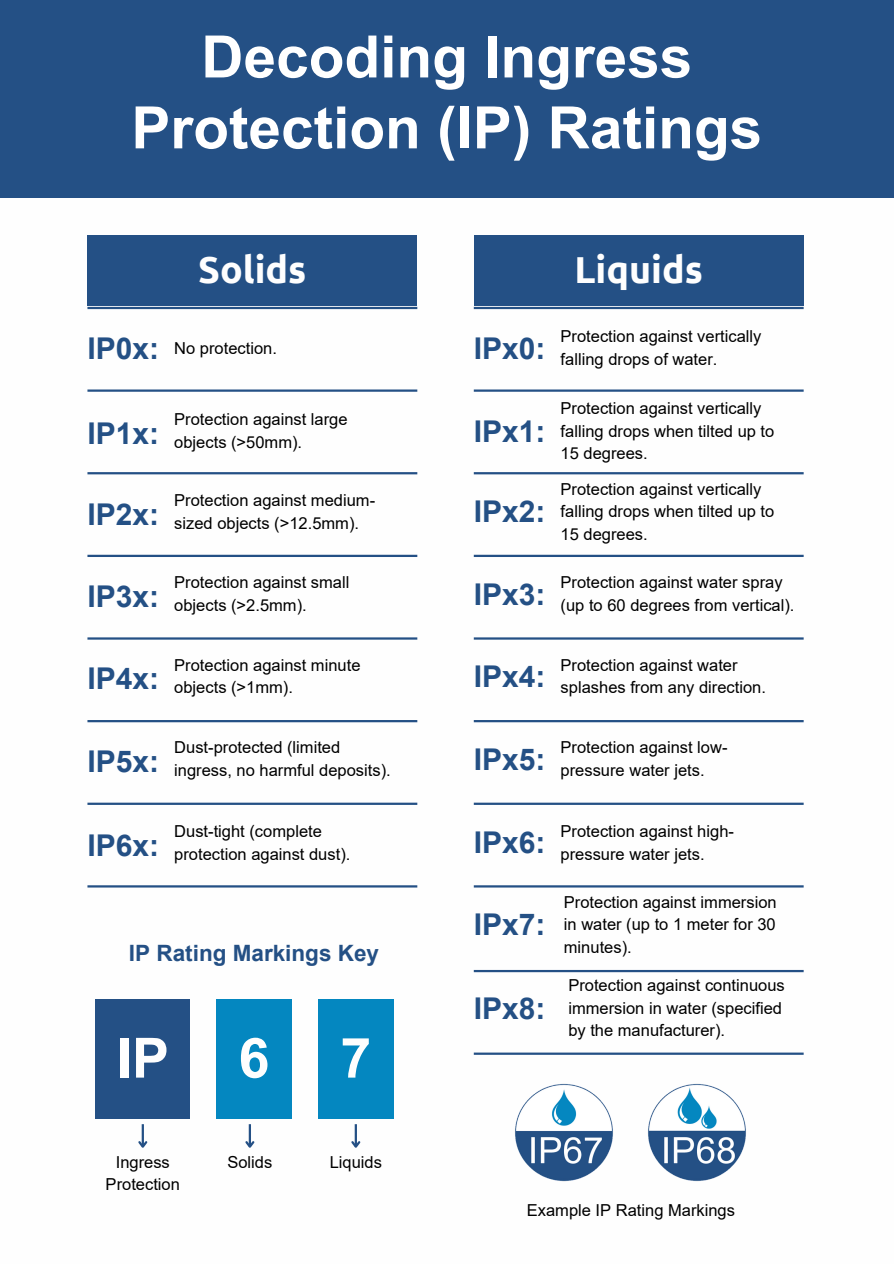
<style>
.page{position:relative;width:894px;height:1264px;background:#fff}
.page>*{position:absolute;margin:0;border:0;box-sizing:border-box;transform-origin:0 0}
.t1{font:700 58.5px/70.8px "Arial";color:#fff;text-align:center}
.t2{font:700 55.5px "Arial";color:#fefefe}
.t3{font:700 37.5px "Ubuntu";color:#fefefe}
.t4{font:700 30px "Arial";color:#245085}
.t5{font:700 22.5px "Arial";color:#245085}
.t6{font:16.5px/22.5px "Arial";color:#000}
</style>
<div class="page">
<div style="left:0;top:0;width:893px;height:197px;background:#245085"></div>
<div style="left:87px;top:236px;width:330px;height:70px;background:#245085"></div>
<div style="left:473px;top:236px;width:330px;height:70px;background:#245085"></div>
<img style="left:648px;top:1083px;width:98px;height:99px">
<img style="left:515px;top:1083px;width:98px;height:99px">
<hr style="left:87px;top:720px;width:330px;height:2px;background:#245085">
<hr style="left:87px;top:802px;width:330px;height:3px;background:#245085">
<hr style="left:87px;top:885px;width:330px;height:2px;background:#245085">
<hr style="left:87px;top:307px;width:330px;height:2px;background:#245085">
<hr style="left:87px;top:389px;width:330px;height:3px;background:#245085">
<hr style="left:87px;top:472px;width:330px;height:2px;background:#245085">
<hr style="left:87px;top:554px;width:330px;height:3px;background:#245085">
<hr style="left:87px;top:637px;width:330px;height:2px;background:#245085">
<hr style="left:473px;top:969px;width:330px;height:3px;background:#245085">
<hr style="left:473px;top:1052px;width:330px;height:2px;background:#245085">
<hr style="left:473px;top:720px;width:330px;height:2px;background:#245085">
<hr style="left:473px;top:802px;width:330px;height:3px;background:#245085">
<hr style="left:473px;top:885px;width:330px;height:2px;background:#245085">
<hr style="left:473px;top:307px;width:330px;height:2px;background:#245085">
<hr style="left:473px;top:389px;width:330px;height:3px;background:#245085">
<hr style="left:473px;top:472px;width:330px;height:2px;background:#245085">
<hr style="left:473px;top:554px;width:330px;height:3px;background:#245085">
<hr style="left:473px;top:637px;width:330px;height:2px;background:#245085">
<div style="left:96px;top:998px;width:94px;height:120px;background:#245085"></div>
<hr style="left:142px;top:1124px;width:2px;height:22px;background:#245085">
<svg style="left:138px;top:1138px;width:10px;height:10px"></svg>
<div style="left:216px;top:998px;width:75px;height:120px;background:#0487c0"></div>
<hr style="left:249px;top:1124px;width:2px;height:22px;background:#245085">
<svg style="left:245px;top:1138px;width:10px;height:10px"></svg>
<div style="left:318px;top:998px;width:75px;height:120px;background:#0487c0"></div>
<hr style="left:354px;top:1124px;width:3px;height:22px;background:#245085">
<svg style="left:351px;top:1138px;width:10px;height:10px"></svg>
<p class="t1" style="left:131px;top:22px;width:632px">Decoding Ingress<br>Protection (IP) Ratings</p>
<p class="t3" style="left:198px;top:248px;width:110px">Solids</p>
<p class="t4" style="left:87px;top:331px;width:73px">IP0x:</p>
<p class="t6" style="left:174px;top:337px;width:104px">No protection.</p>
<p class="t4" style="left:87px;top:416px;width:73px">IP1x:</p>
<p class="t4" style="left:87px;top:497px;width:73px">IP2x:</p>
<p class="t4" style="left:87px;top:579px;width:73px">IP3x:</p>
<p class="t4" style="left:87px;top:662px;width:73px">IP4x:</p>
<p class="t4" style="left:87px;top:744px;width:73px">IP5x:</p>
<p class="t4" style="left:87px;top:828px;width:73px">IP6x:</p>
<p class="t6" style="left:174px;top:408px;width:175px">Protection against large</p>
<p class="t6" style="left:174px;top:431px;width:129px">objects (&gt;50mm).</p>
<p class="t6" style="left:174px;top:489px;width:202px">Protection against medium-</p>
<p class="t6" style="left:174px;top:511px;width:186px">sized objects (&gt;12.5mm).</p>
<p class="t6" style="left:174px;top:571px;width:177px">Protection against small</p>
<p class="t6" style="left:174px;top:594px;width:134px">objects (&gt;2.5mm).</p>
<p class="t6" style="left:174px;top:654px;width:188px">Protection against minute</p>
<p class="t6" style="left:174px;top:676px;width:120px">objects (&gt;1mm).</p>
<p class="t6" style="left:174px;top:736px;width:167px">Dust-protected (limited</p>
<p class="t6" style="left:174px;top:758px;width:218px">ingress, no harmful deposits).</p>
<p class="t6" style="left:174px;top:820px;width:149px">Dust-tight (complete</p>
<p class="t6" style="left:174px;top:842px;width:177px">protection against dust).</p>
<p class="t5" style="left:129px;top:941px;width:251px">IP Rating Markings Key</p>
<p class="t2" style="left:116px;top:1027px;width:54px">IP</p>
<p class="t6" style="left:116px;top:1150px;width:56px">Ingress</p>
<p class="t6" style="left:106px;top:1173px;width:76px">Protection</p>
<p class="t2" style="left:238px;top:1027px;width:32px">6</p>
<p class="t6" style="left:227px;top:1150px;width:46px">Solids</p>
<p class="t2" style="left:340px;top:1027px;width:32px">7</p>
<p class="t6" style="left:329px;top:1150px;width:54px">Liquids</p>
<p class="t4" style="left:473px;top:331px;width:73px">IPx0:</p>
<p class="t4" style="left:473px;top:414px;width:73px">IPx1:</p>
<p class="t4" style="left:473px;top:495px;width:73px">IPx2:</p>
<p class="t4" style="left:473px;top:577px;width:73px">IPx3:</p>
<p class="t4" style="left:473px;top:660px;width:73px">IPx4:</p>
<p class="t4" style="left:473px;top:742px;width:73px">IPx5:</p>
<p class="t3" style="left:574px;top:248px;width:130px">Liquids</p>
<p class="t6" style="left:560px;top:325px;width:202px">Protection against vertically falling drops of water.</p>
<p class="t6" style="left:560px;top:397px;width:215px">Protection against vertically falling drops when tilted up to<br>15 degrees.</p>
<p class="t6" style="left:560px;top:478px;width:215px">Protection against vertically falling drops when tilted up to<br>15 degrees.</p>
<p class="t6" style="left:560px;top:571px;width:235px">Protection against water spray (up to 60 degrees from vertical).</p>
<p class="t6" style="left:560px;top:654px;width:207px">Protection against water splashes from any direction.</p>
<p class="t6" style="left:560px;top:736px;width:168px">Protection against low&shy;pressure water jets.</p>
<p class="t4" style="left:473px;top:826px;width:73px">IPx6:</p>
<p class="t4" style="left:473px;top:908px;width:73px">IPx7:</p>
<p class="t4" style="left:473px;top:991px;width:73px">IPx8:</p>
<p class="t6" style="left:560px;top:820px;width:175px">Protection against high&shy;pressure water jets.</p>
<p class="t6" style="left:563px;top:890px;width:214px;text-align:justify">Protection against immersion in water (up to 1 meter for 30 minutes).</p>
<p class="t6" style="left:568px;top:974px;width:218px">Protection against continuous immersion in water (specified by the manufacturer).</p>
<p class="t6" style="left:526px;top:1199px;width:210px">Example IP Rating Markings</p>
</div>
